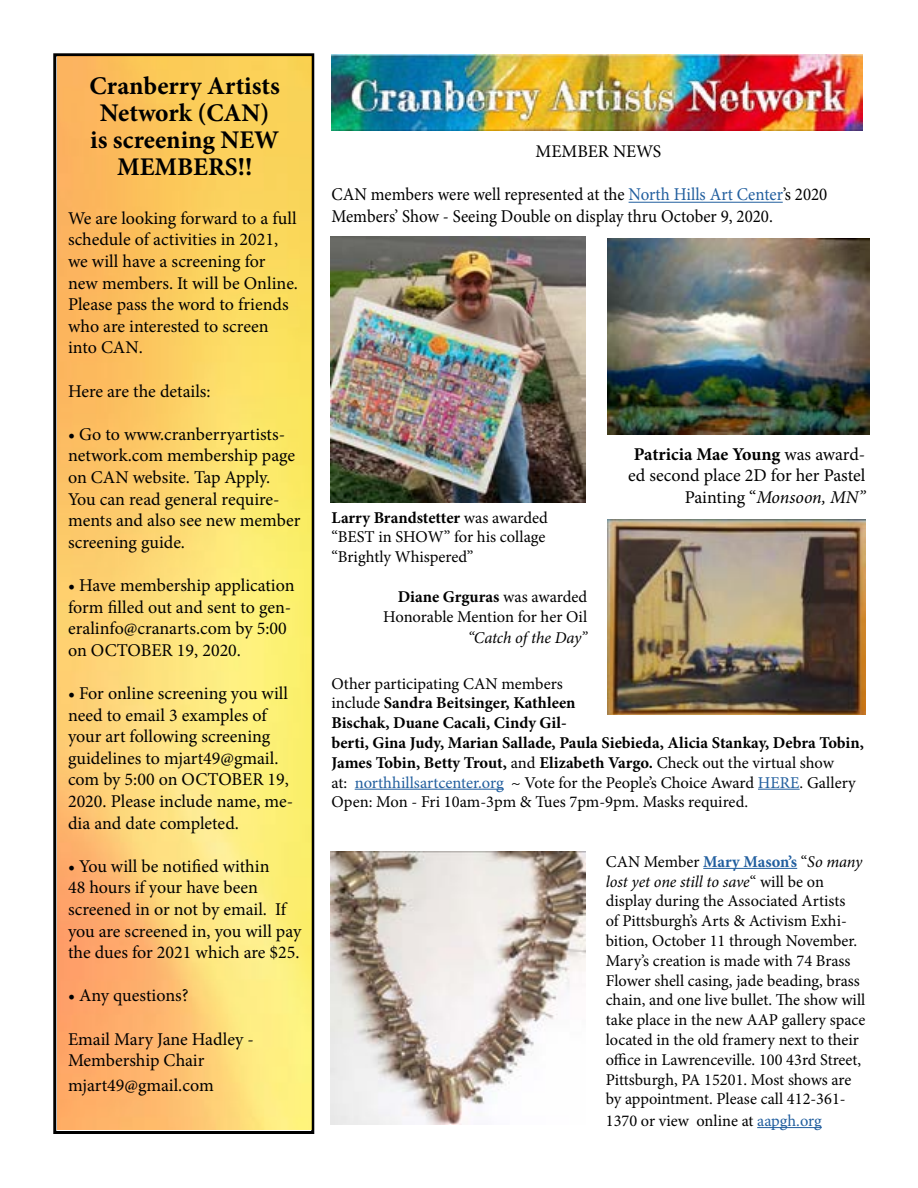
<style>
.page{position:relative;width:918px;height:1188px;background:#fff}
.page>*{position:absolute;margin:0;border:0;box-sizing:border-box;transform-origin:0 0}
.t1{font:700 25.5px/27px "Minion Pro";color:#000;text-align:center}
.t2{font:18px/21.6px "Minion Pro";color:#000}
.t3{font:18px/21.6px "Minion Pro";color:#000;scale:.94 1}
.t4{font:17.85px "Minion Pro";color:#000}
.t5{font:16.5px/19.8px "Minion Pro";color:#000}
.t6{font:700 16.5px/19.8px "Minion Pro";color:#000}
.t7{font:italic 16.5px "Minion Pro";letter-spacing:-.01em;color:#000}
.s1{color:#215e9e}
.s2{font-weight:700}
.s3{font-style:italic}
.s4{font-weight:400}
.s5{font-weight:400;color:#215e9e}
.s6{font-weight:700;color:#215e9e}
</style>
<div class="page">
<div style="left:53px;top:53px;width:261px;height:1081px;border:3px solid #000"></div>
<img style="left:57px;top:56px;width:255px;height:1073px">
<img style="left:332px;top:55px;width:530px;height:76px">
<hr style="left:629px;top:202px;width:154px;height:1px;background:#215e9e">
<hr style="left:355px;top:789px;width:149px;height:1px;background:#215e9e">
<hr style="left:758px;top:789px;width:42px;height:1px;background:#215e9e">
<hr style="left:703px;top:868px;width:94px;height:1px;background:#215e9e">
<hr style="left:757px;top:1127px;width:65px;height:1px;background:#215e9e">
<img style="left:330px;top:237px;width:255px;height:265px">
<img style="left:608px;top:238px;width:261px;height:197px">
<img style="left:608px;top:520px;width:257px;height:195px">
<img style="left:330px;top:852px;width:256px;height:272px">
<h1 class="t1" style="left:90px;top:72px;width:192px">Cranberry Artists<br>Network (CAN) is screening NEW<br>MEMBERS!!</h1>
<p class="t2" style="left:68px;top:207px;width:231px">We are looking forward to a full schedule of activities in 2021, we will have a screening for new members. It will be Online.<br>Please pass the word to friends who are interested to screen into CAN.</p>
<p class="t2" style="left:68px;top:380px;width:144px">Here are the details:</p>
<p class="t2" style="left:68px;top:423px;width:234px">• Go to www.cranberryartists&shy;network.com membership page on CAN website. Tap Apply.<br>You can read general require&shy;ments and also see new member screening guide.</p>
<p class="t2" style="left:68px;top:574px;width:228px">• Have membership application form filled out and sent to gen&shy;eralinfo@cranarts.com by 5:00 on OCTOBER 19, 2020.</p>
<p class="t2" style="left:68px;top:682px;width:227px">• For online screening you will need to email 3 examples of your art following screening guidelines to mjart49@gmail. com by 5:00 on OCTOBER 19,<br>2020. Please include name, me&shy;dia and date completed.</p>
<p class="t2" style="left:68px;top:855px;width:235px">• You will be notified within<br>48 hours if your have been screened in or not by email. If you are screened in, you will pay the dues for 2021 which are $25.</p>
<p class="t2" style="left:68px;top:985px;width:122px">• Any questions?</p>
<p class="t2" style="left:68px;top:1028px;width:187px">Email Mary Jane Hadley -<br>Membership Chair</p>
<p class="t2" style="left:68px;top:1075px;width:147px">mjart49@gmail.com</p>
<p class="t4" style="left:536px;top:140px;width:127px">MEMBER NEWS</p>
<p class="t3" style="left:332px;top:184px;width:529px">CAN members were well represented at the <span class="s1">North Hills Art Center</span>’s 2020<br>Members’ Show - Seeing Double on display thru October 9, 2020.</p>
<p class="t2" style="left:628px;top:443px;width:239px;text-align:right"><span class="s2">Patricia Mae Young</span> was award&shy;ed second place 2D for her Pastel<br>Painting “<span class="s3">Monsoon, MN”</span></p>
<p class="t5" style="left:332px;top:508px;width:218px"><span class="s2">Larry Brandstetter</span> was awarded “BEST in SHOW” for his collage “Brightly Whispered”</p>
<p class="t5" style="left:383px;top:587px;width:206px;text-align:right"><span class="s2">Diane Grguras</span> was awarded<br>Honorable Mention for her Oil</p>
<p class="t7" style="left:468px;top:627px;width:121px">“Catch of the Day”</p>
<p class="t6" style="left:332px;top:673px;width:534px"><span class="s4">Other participating CAN members<br>include</span> Sandra Beitsinger, Kathleen<br>Bischak, Duane Cacali, Cindy Gil-<br>berti, Gina Judy, Marian Sallade, Paula Siebieda, Alicia Stankay, Debra Tobin, James Tobin, Betty Trout, <span class="s4">and</span> Elizabeth Vargo. <span class="s4">Check out the virtual show<br>at:</span> <span class="s5">northhillsartcenter.org</span> <span class="s4">~ Vote for the People’s Choice Award</span> <span class="s5">HERE</span><span class="s4">. Gallery Open: Mon - Fri 10am-3pm &amp; Tues 7pm-9pm. Masks required.</span></p>
<p class="t5" style="left:606px;top:852px;width:261px">CAN Member <span class="s6">Mary Mason’s</span> “<span class="s3">So many lost yet one still to save</span>“ will be on display during the Associated Artists<br>of Pittsburgh’s Arts &amp; Activism Exhi&shy;bition, October 11 through November.<br>Mary’s creation is made with 74 Brass Flower shell casing, jade beading, brass chain, and one live bullet. The show will take place in the new AAP gallery space located in the old framery next to their office in Lawrenceville. 100 43rd Street, Pittsburgh, PA 15201. Most shows are by appointment. Please call 412-361-</p>
<p class="t5" style="left:606px;top:1111px;width:217px">1370 or view online at <span class="s1">aapgh.org</span></p>
</div>
